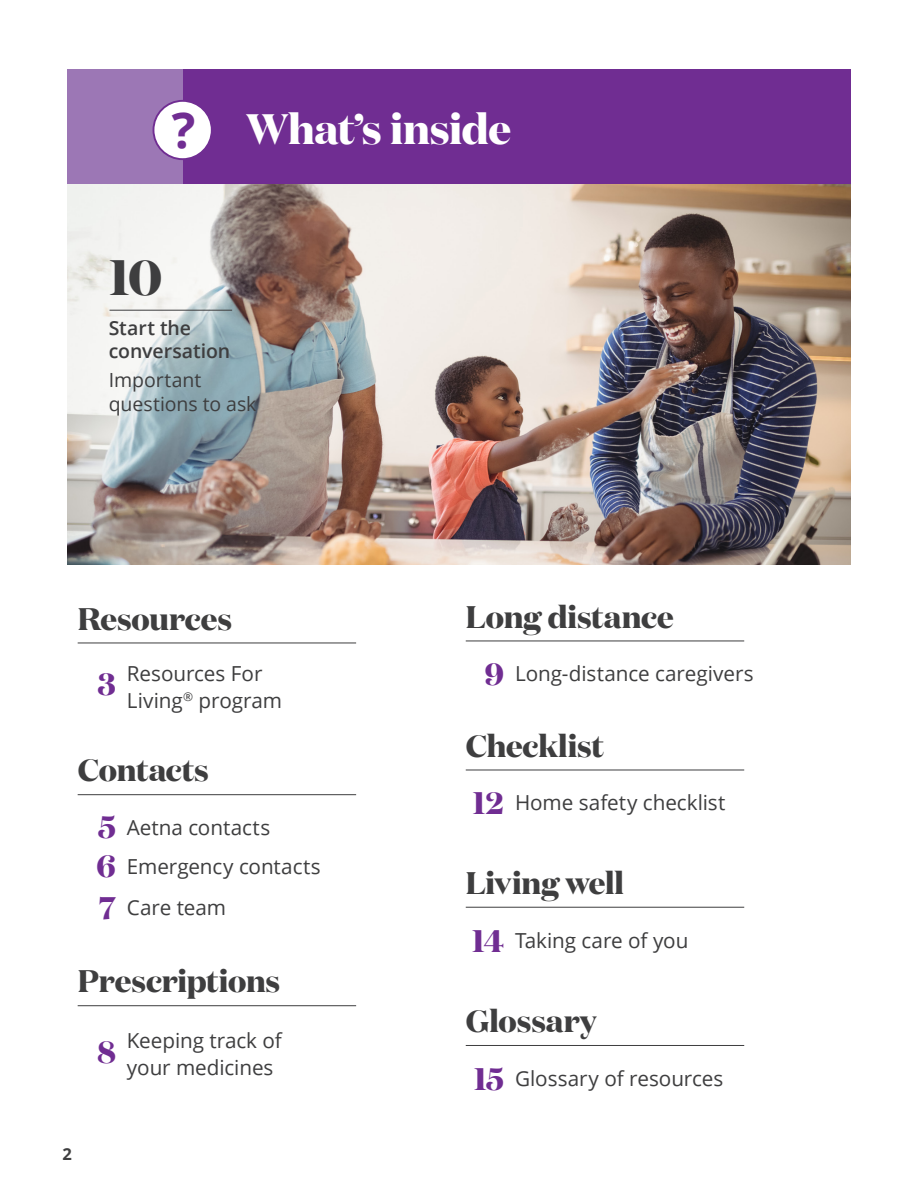
<style>
.page{position:relative;width:918px;height:1188px;background:#fff}
.page>*{position:absolute;margin:0;border:0;box-sizing:border-box;transform-origin:0 0}
.TOCI_Page{font:700 49.5px "Domaine Display";color:#3e3e3f}
.t1{font:700 42.3px "Domaine Display";letter-spacing:-.01em;color:#fff}
.TOCI_Title{font:700 31.05px "Domaine Display";letter-spacing:-.005em;color:#3e3e3f}
.TOCI_Page-2{font:700 31.05px "Domaine Display";color:#702d92}
.TOCI_Title-2{font:20.7px/27.6px "Open Sans";letter-spacing:-.005em;color:#3e3e3f}
.TOCI_Title-3{font:19.5px/23.7px "Open Sans";letter-spacing:-.005em;color:#3e3e3f}
.TOCI_Title-4{font:600 19.5px/23.7px "Open Sans";letter-spacing:-.005em;color:#3e3e3f}
.t2{font:700 16.5px "Open Sans";color:#3e3e3f}
.s1{font-family:"Open Sans";font-size:49.5px;color:#702d92}
</style>
<div class="page">
<hr style="left:78px;top:643px;width:278px;height:1px;background:#3e3e3f">
<hr style="left:466px;top:641px;width:278px;height:1px;background:#3e3e3f">
<hr style="left:466px;top:770px;width:278px;height:1px;background:#3e3e3f">
<hr style="left:466px;top:907px;width:278px;height:1px;background:#3e3e3f">
<hr style="left:466px;top:1045px;width:278px;height:1px;background:#3e3e3f">
<hr style="left:78px;top:794px;width:278px;height:1px;background:#3e3e3f">
<hr style="left:78px;top:1005px;width:278px;height:1px;background:#3e3e3f">
<div style="left:183px;top:69px;width:667px;height:114px;background:#702d92"></div>
<div style="left:68px;top:69px;width:115px;height:114px;background:#9c77b5"></div>
<div style="left:153px;top:101px;width:59px;height:58px;background:#fff;border-radius:50%"></div>
<div style="left:153px;top:100px;width:60px;height:60px;border:2px solid #702d92;border-radius:50%"></div>
<img style="left:68px;top:184px;width:782px;height:380px">
<hr style="left:110px;top:310px;width:122px;height:1px;background:#3e3e3f">
<h2 class="t1" style="left:172px;top:98px;width:341px"><span class="s1">?</span> What’s inside</h2>
<p class="TOCI_Page" style="left:110px;top:241px;width:54px">10</p>
<p class="TOCI_Title-4" style="left:109px;top:315px;width:123px">Start the conversation</p>
<p class="TOCI_Title-3" style="left:109px;top:367px;width:149px">Important questions to ask</p>
<p class="TOCI_Title" style="left:78px;top:596px;width:156px">Resources</p>
<p class="TOCI_Page-2" style="left:98px;top:661px;width:19px">3</p>
<p class="TOCI_Title-2" style="left:127px;top:659px;width:157px">Resources For<br>Living<sup>®</sup> program</p>
<p class="TOCI_Title" style="left:78px;top:748px;width:133px">Contacts</p>
<p class="TOCI_Page-2" style="left:98px;top:804px;width:19px">5</p>
<p class="TOCI_Title-2" style="left:127px;top:813px;width:145px">Aetna contacts</p>
<p class="TOCI_Page-2" style="left:97px;top:843px;width:21px">6</p>
<p class="TOCI_Title-2" style="left:127px;top:852px;width:195px">Emergency contacts</p>
<p class="TOCI_Page-2" style="left:99px;top:885px;width:18px">7</p>
<p class="TOCI_Title-2" style="left:127px;top:893px;width:101px">Care team</p>
<p class="TOCI_Title" style="left:78px;top:959px;width:204px">Prescriptions</p>
<p class="TOCI_Page-2" style="left:97px;top:1029px;width:20px">8</p>
<p class="TOCI_Title-2" style="left:127px;top:1026px;width:156px">Keeping track of your medicines</p>
<p class="t2" style="left:62px;top:1142px;width:11px">2</p>
<p class="TOCI_Title" style="left:466px;top:594px;width:209px">Long distance</p>
<p class="TOCI_Page-2" style="left:485px;top:652px;width:21px">9</p>
<p class="TOCI_Title-2" style="left:515px;top:659px;width:240px">Long-distance caregivers</p>
<p class="TOCI_Title" style="left:466px;top:723px;width:140px">Checklist</p>
<p class="TOCI_Page-2" style="left:473px;top:781px;width:33px">12</p>
<p class="TOCI_Title-2" style="left:515px;top:789px;width:212px">Home safety checklist</p>
<p class="TOCI_Title" style="left:466px;top:860px;width:160px">Living well</p>
<p class="TOCI_Page-2" style="left:472px;top:918px;width:33px">14</p>
<p class="TOCI_Title-2" style="left:515px;top:926px;width:175px">Taking care of you</p>
<p class="TOCI_Title" style="left:466px;top:999px;width:132px">Glossary</p>
<p class="TOCI_Page-2" style="left:474px;top:1056px;width:31px">15</p>
<p class="TOCI_Title-2" style="left:515px;top:1064px;width:210px">Glossary of resources</p>
</div>
